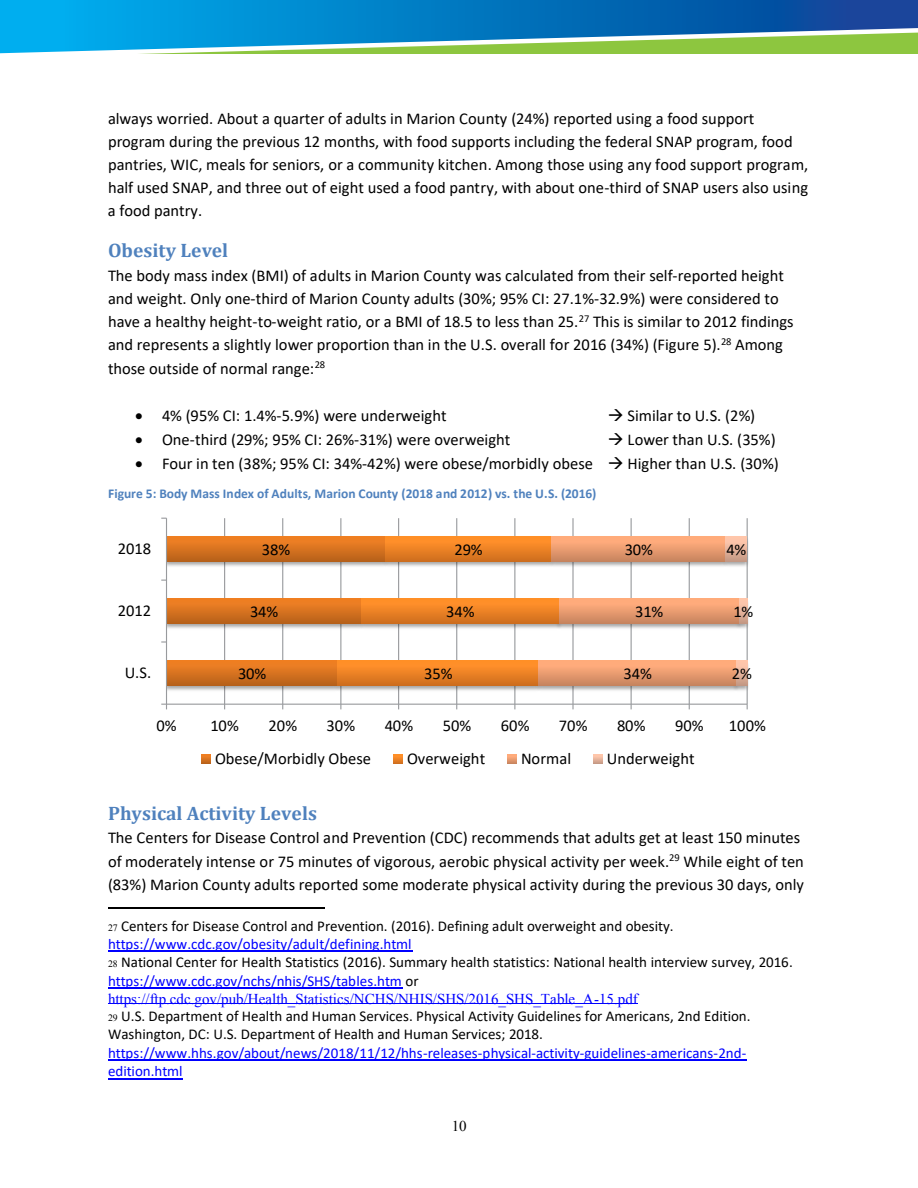
<style>
.page{position:relative;width:918px;height:1188px;background:#fff}
.page>*{position:absolute;margin:0;border:0;box-sizing:border-box;transform-origin:0 0}
.t1{font:700 19.5px "Cambria";color:#4f81bd}
.t2{font:16.5px/23.1px "Calibri";color:#000}
.t3{font:15px/18.1px "Calibri";color:#000}
.t4{font:15px "Times New Roman";color:#000}
.t5{font:700 13.5px "Calibri";letter-spacing:-.005em;color:#4f81bd}
.s1{font-family:"Times New Roman";font-size:9.75px}
.s2{color:#00f}
.s3{font-family:"Times New Roman";color:#00f}
</style>
<div class="page">
<hr style="left:108px;top:908px;width:216px;height:1px;background:#000">
<hr style="left:108px;top:951px;width:304px;height:1px;background:#00f">
<hr style="left:108px;top:988px;width:294px;height:1px;background:#00f">
<hr style="left:108px;top:1004px;width:530px;height:1px;background:#00f">
<hr style="left:108px;top:1060px;width:639px;height:1px;background:#00f">
<hr style="left:108px;top:1078px;width:75px;height:1px;background:#00f">
<hr style="left:224px;top:518px;width:1px;height:186px;background:#989a9d">
<hr style="left:282px;top:518px;width:1px;height:186px;background:#989a9d">
<hr style="left:340px;top:518px;width:1px;height:186px;background:#989a9d">
<hr style="left:398px;top:518px;width:1px;height:186px;background:#989a9d">
<hr style="left:456px;top:518px;width:1px;height:186px;background:#989a9d">
<hr style="left:514px;top:518px;width:1px;height:186px;background:#989a9d">
<hr style="left:572px;top:518px;width:2px;height:186px;background:#989a9d">
<hr style="left:631px;top:518px;width:1px;height:186px;background:#989a9d">
<hr style="left:689px;top:518px;width:1px;height:186px;background:#989a9d">
<hr style="left:747px;top:518px;width:1px;height:186px;background:#989a9d">
<img style="left:167px;top:658px;width:166px;height:35px">
<img style="left:167px;top:596px;width:189px;height:35px">
<img style="left:167px;top:534px;width:213px;height:35px">
<img style="left:333px;top:658px;width:201px;height:35px">
<img style="left:356px;top:596px;width:198px;height:35px">
<img style="left:380px;top:534px;width:166px;height:35px">
<img style="left:534px;top:658px;width:197px;height:35px">
<img style="left:554px;top:596px;width:180px;height:35px">
<img style="left:546px;top:534px;width:174px;height:35px">
<img style="left:731px;top:658px;width:17px;height:35px">
<img style="left:734px;top:596px;width:14px;height:35px">
<img style="left:720px;top:534px;width:28px;height:35px">
<svg style="left:167px;top:661px;width:171px;height:25px;background:#d5711f"></svg>
<svg style="left:167px;top:599px;width:195px;height:25px;background:#d5711f"></svg>
<svg style="left:167px;top:537px;width:218px;height:25px;background:#d5711f"></svg>
<svg style="left:338px;top:661px;width:201px;height:25px;background:#ea8124"></svg>
<svg style="left:362px;top:599px;width:197px;height:25px;background:#ea8024"></svg>
<svg style="left:385px;top:537px;width:166px;height:25px;background:#ea8024"></svg>
<svg style="left:539px;top:661px;width:197px;height:25px;background:#e79a6f"></svg>
<svg style="left:559px;top:599px;width:180px;height:25px;background:#e79a6f"></svg>
<svg style="left:551px;top:537px;width:175px;height:25px;background:#e79a6f"></svg>
<svg style="left:736px;top:661px;width:11px;height:25px"></svg>
<svg style="left:739px;top:599px;width:8px;height:25px"></svg>
<svg style="left:726px;top:537px;width:21px;height:25px"></svg>
<hr style="left:167px;top:704px;width:580px;height:1px;background:#989a9d">
<hr style="left:166px;top:518px;width:1px;height:186px;background:#989a9d">
<svg style="left:202px;top:754px;width:9px;height:10px"></svg>
<svg style="left:394px;top:754px;width:9px;height:10px"></svg>
<svg style="left:508px;top:754px;width:9px;height:10px"></svg>
<svg style="left:594px;top:754px;width:9px;height:10px"></svg>
<svg style="left:0;top:53px;width:918px;height:1px"></svg>
<svg style="left:0;top:0;width:918px;height:53px;background:#2b93b6"></svg>
<p class="t2" style="left:108px;top:106px;width:702px">always worried. About a quarter of adults in Marion County (24%) reported using a food support program during the previous 12 months, with food supports including the federal SNAP program, food pantries, WIC, meals for seniors, or a community kitchen. Among those using any food support program, half used SNAP, and three out of eight used a food pantry, with about one-third of SNAP users also using a food pantry.</p>
<p class="t1" style="left:108px;top:237px;width:122px">Obesity Level</p>
<p class="t2" style="left:108px;top:264px;width:687px">The body mass index (BMI) of adults in Marion County was calculated from their self-reported height and weight. Only one-third of Marion County adults (30%; 95% CI: 27.1%-32.9%) were considered to have a healthy height-to-weight ratio, or a BMI of 18.5 to less than 25.<sup>27</sup> This is similar to 2012 findings and represents a slightly lower proportion than in the U.S. overall for 2016 (34%) (Figure 5).<sup>28</sup> Among those outside of normal range:<sup>28</sup></p>
<p class="t2" style="left:135px;top:403px;width:313px">• 4% (95% CI: 1.4%-5.9%) were underweight</p>
<p class="t2" style="left:608px;top:403px;width:149px">→ Similar to U.S. (2%)</p>
<p class="t2" style="left:135px;top:427px;width:377px">• One-third (29%; 95% CI: 26%-31%) were overweight</p>
<p class="t2" style="left:608px;top:427px;width:170px">→ Lower than U.S. (35%)</p>
<p class="t2" style="left:135px;top:451px;width:645px">• Four in ten (38%; 95% CI: 34%-42%) were obese/morbidly obese → Higher than U.S. (30%)</p>
<p class="t5" style="left:108px;top:484px;width:490px">Figure 5: Body Mass Index of Adults, Marion County (2018 and 2012) vs. the U.S. (2016)</p>
<p class="t2" style="left:118px;top:537px;width:35px">2018</p>
<p class="t2" style="left:262px;top:538px;width:30px">38%</p>
<p class="t2" style="left:454px;top:538px;width:30px">29%</p>
<p class="t2" style="left:625px;top:538px;width:30px">30%</p>
<p class="t2" style="left:726px;top:538px;width:22px">4%</p>
<p class="t2" style="left:118px;top:599px;width:35px">2012</p>
<p class="t2" style="left:250px;top:600px;width:30px">34%</p>
<p class="t2" style="left:446px;top:600px;width:30px">34%</p>
<p class="t2" style="left:635px;top:600px;width:30px">31%</p>
<p class="t2" style="left:733px;top:600px;width:22px">1%</p>
<p class="t2" style="left:125px;top:661px;width:28px">U.S.</p>
<p class="t2" style="left:238px;top:662px;width:30px">30%</p>
<p class="t2" style="left:424px;top:662px;width:30px">35%</p>
<p class="t2" style="left:624px;top:662px;width:30px">34%</p>
<p class="t2" style="left:732px;top:662px;width:22px">2%</p>
<p class="t2" style="left:156px;top:713px;width:22px">0%</p>
<p class="t2" style="left:210px;top:713px;width:30px">10%</p>
<p class="t2" style="left:268px;top:713px;width:30px">20%</p>
<p class="t2" style="left:327px;top:713px;width:30px">30%</p>
<p class="t2" style="left:385px;top:713px;width:30px">40%</p>
<p class="t2" style="left:443px;top:713px;width:30px">50%</p>
<p class="t2" style="left:501px;top:713px;width:30px">60%</p>
<p class="t2" style="left:559px;top:713px;width:30px">70%</p>
<p class="t2" style="left:617px;top:713px;width:30px">80%</p>
<p class="t2" style="left:675px;top:713px;width:30px">90%</p>
<p class="t2" style="left:729px;top:713px;width:38px">100%</p>
<p class="t2" style="left:215px;top:747px;width:157px">Obese/Morbidly Obese</p>
<p class="t2" style="left:407px;top:747px;width:80px">Overweight</p>
<p class="t2" style="left:521px;top:747px;width:52px">Normal</p>
<p class="t2" style="left:607px;top:747px;width:89px">Underweight</p>
<p class="t1" style="left:108px;top:799px;width:211px">Physical Activity Levels</p>
<p class="t2" style="left:108px;top:826px;width:697px">The Centers for Disease Control and Prevention (CDC) recommends that adults get at least 150 minutes of moderately intense or 75 minutes of vigorous, aerobic physical activity per week.<sup>29</sup> While eight of ten (83%) Marion County adults reported some moderate physical activity during the previous 30 days, only</p>
<p class="t3" style="left:108px;top:916px;width:686px"><span class="s1">27</span> Centers for Disease Control and Prevention. (2016). Defining adult overweight and obesity. <span class="s2">https://www.cdc.gov/obesity/adult/defining.html<br></span><span class="s1">28</span> National Center for Health Statistics (2016). Summary health statistics: National health interview survey, 2016. <span class="s2">https://www.cdc.gov/nchs/nhis/SHS/tables.htm</span> or <span class="s3">https://ftp.cdc.gov/pub/Health_Statistics/NCHS/NHIS/SHS/2016_SHS_Table_A-15.pdf<br></span><span class="s1">29</span> U.S. Department of Health and Human Services. Physical Activity Guidelines for Americans, 2nd Edition.<br>Washington, DC: U.S. Department of Health and Human Services; 2018. <span class="s2">https://www.hhs.gov/about/news/2018/11/12/hhs-releases-physical-activity-guidelines-americans-2nd&shy;edition.html</span></p>
<p class="t4" style="left:452px;top:1116px;width:16px">10</p>
</div>
